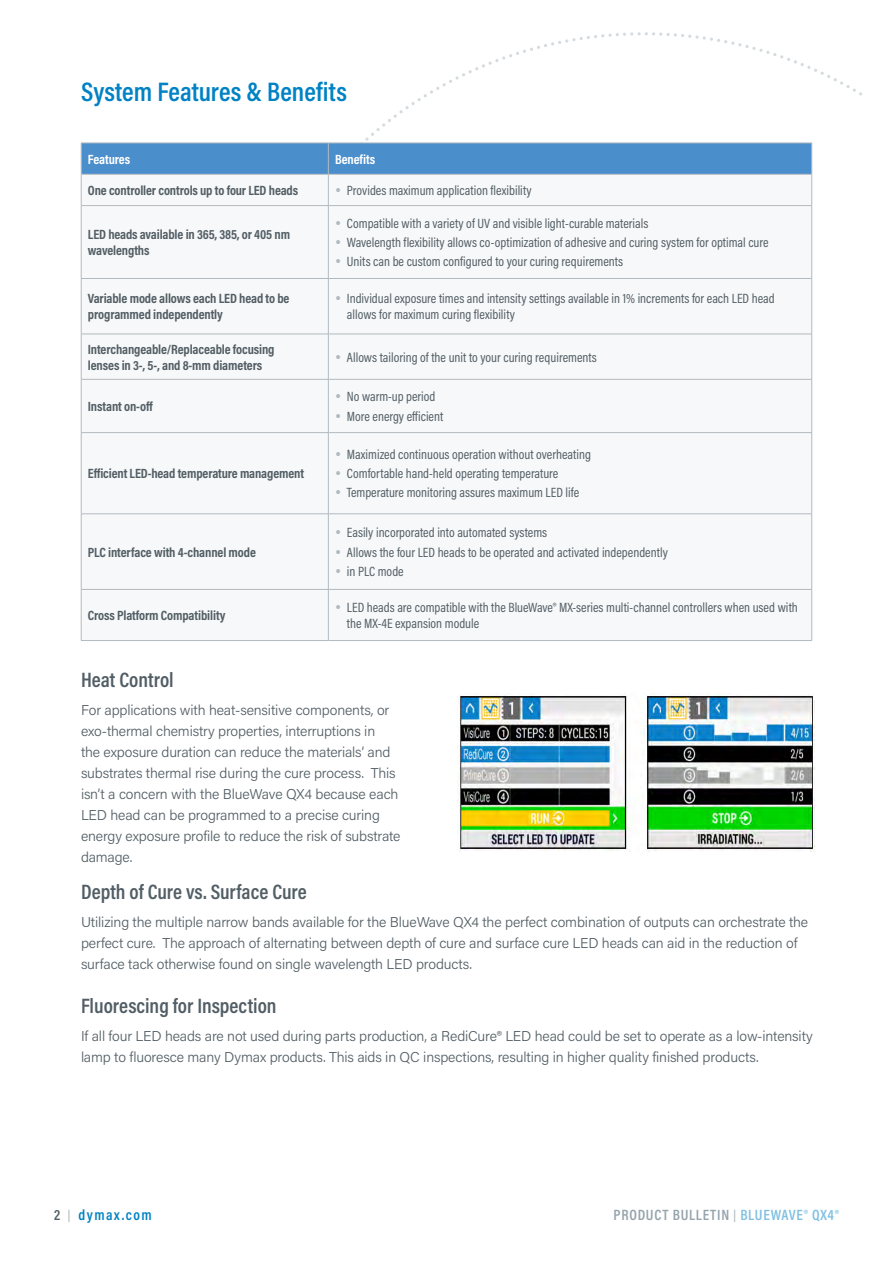
<style>
.page{position:relative;width:893px;height:1263px;background:#fff}
.page>*{position:absolute;margin:0;border:0;box-sizing:border-box;transform-origin:0 0}
.t1{font:600 27px "Acumin Pro Cond";color:#0082c4}
.t2{font:600 21px "Acumin Pro Cond";color:#525e65}
.t3{font:600 15px "Acumin Pro Cond";letter-spacing:.05em;color:#95a3ab}
.t4{font:600 15px "Acumin Pro Cond";letter-spacing:.1em;color:#0082c4}
.t5{font:300 14.25px/21px "Acumin Pro";letter-spacing:-.01em;color:#525e65}
.t6{font:13.5px/19.2px "Acumin Pro Cond";color:#525e65}
.t7{font:700 13.5px/16.2px "Acumin Pro Cond";letter-spacing:-.01em;color:#525e65}
.t8{font:700 13.5px "Acumin Pro Cond";letter-spacing:-.01em;color:#fff}
.s1{color:#525e65}
.s2{font-size:12px;color:#b1bac0}
.s3{color:#80c0e1}
</style>
<div class="page">
<svg style="left:81px;top:32px;width:781px;height:142px"></svg>
<svg style="left:82px;top:175px;width:729px;height:465px"></svg>
<hr style="left:81px;top:143px;width:1px;height:31px;background:#b1bac0">
<hr style="left:81px;top:174px;width:1px;height:31px;background:#b1bac0">
<hr style="left:81px;top:205px;width:247px;height:1px;background:#b1bac0">
<hr style="left:81px;top:206px;width:1px;height:72px;background:#b1bac0">
<hr style="left:328px;top:205px;width:484px;height:1px;background:#b1bac0">
<hr style="left:81px;top:278px;width:247px;height:1px;background:#b1bac0">
<hr style="left:81px;top:279px;width:1px;height:55px;background:#b1bac0">
<hr style="left:328px;top:278px;width:484px;height:1px;background:#b1bac0">
<hr style="left:81px;top:334px;width:247px;height:1px;background:#b1bac0">
<hr style="left:81px;top:334px;width:1px;height:45px;background:#b1bac0">
<hr style="left:328px;top:334px;width:484px;height:1px;background:#b1bac0">
<hr style="left:81px;top:379px;width:247px;height:1px;background:#b1bac0">
<hr style="left:81px;top:379px;width:1px;height:53px;background:#b1bac0">
<hr style="left:328px;top:379px;width:484px;height:1px;background:#b1bac0">
<hr style="left:81px;top:432px;width:247px;height:1px;background:#b1bac0">
<hr style="left:81px;top:433px;width:1px;height:81px;background:#b1bac0">
<hr style="left:81px;top:513px;width:247px;height:1px;background:#b1bac0">
<hr style="left:81px;top:514px;width:1px;height:75px;background:#b1bac0">
<hr style="left:81px;top:589px;width:247px;height:1px;background:#b1bac0">
<hr style="left:81px;top:590px;width:1px;height:50px;background:#b1bac0">
<hr style="left:81px;top:640px;width:247px;height:1px;background:#b1bac0">
<hr style="left:328px;top:143px;width:484px;height:1px;background:#b1bac0">
<hr style="left:328px;top:143px;width:1px;height:31px;background:#b1bac0">
<hr style="left:328px;top:174px;width:484px;height:1px;background:#b1bac0">
<hr style="left:328px;top:174px;width:1px;height:31px;background:#b1bac0">
<hr style="left:328px;top:206px;width:1px;height:72px;background:#b1bac0">
<hr style="left:328px;top:279px;width:1px;height:55px;background:#b1bac0">
<hr style="left:328px;top:334px;width:1px;height:45px;background:#b1bac0">
<hr style="left:328px;top:379px;width:1px;height:53px;background:#b1bac0">
<hr style="left:328px;top:432px;width:484px;height:1px;background:#b1bac0">
<hr style="left:328px;top:433px;width:1px;height:81px;background:#b1bac0">
<hr style="left:328px;top:513px;width:484px;height:1px;background:#b1bac0">
<hr style="left:328px;top:514px;width:1px;height:75px;background:#b1bac0">
<hr style="left:328px;top:589px;width:484px;height:1px;background:#b1bac0">
<hr style="left:328px;top:590px;width:1px;height:50px;background:#b1bac0">
<hr style="left:328px;top:640px;width:484px;height:1px;background:#b1bac0">
<hr style="left:811px;top:143px;width:1px;height:31px;background:#b1bac0">
<hr style="left:811px;top:174px;width:1px;height:31px;background:#b1bac0">
<hr style="left:811px;top:206px;width:1px;height:72px;background:#b1bac0">
<hr style="left:811px;top:279px;width:1px;height:55px;background:#b1bac0">
<hr style="left:811px;top:334px;width:1px;height:45px;background:#b1bac0">
<hr style="left:811px;top:379px;width:1px;height:53px;background:#b1bac0">
<hr style="left:811px;top:433px;width:1px;height:81px;background:#b1bac0">
<hr style="left:811px;top:514px;width:1px;height:75px;background:#b1bac0">
<hr style="left:811px;top:590px;width:1px;height:50px;background:#b1bac0">
<hr style="left:81px;top:143px;width:247px;height:1px;background:#b1bac0">
<hr style="left:81px;top:174px;width:247px;height:1px;background:#b1bac0">
<img style="left:458px;top:693px;width:356px;height:158px">
<svg style="left:336px;top:188px;width:4px;height:4px"></svg>
<svg style="left:336px;top:221px;width:4px;height:4px"></svg>
<svg style="left:336px;top:240px;width:4px;height:4px"></svg>
<svg style="left:336px;top:259px;width:4px;height:4px"></svg>
<svg style="left:336px;top:296px;width:4px;height:4px"></svg>
<svg style="left:336px;top:355px;width:4px;height:4px"></svg>
<svg style="left:336px;top:394px;width:4px;height:4px"></svg>
<svg style="left:336px;top:414px;width:4px;height:4px"></svg>
<svg style="left:336px;top:452px;width:4px;height:4px"></svg>
<svg style="left:336px;top:471px;width:4px;height:4px"></svg>
<svg style="left:336px;top:490px;width:4px;height:4px"></svg>
<svg style="left:336px;top:530px;width:4px;height:4px"></svg>
<svg style="left:336px;top:550px;width:4px;height:4px"></svg>
<svg style="left:336px;top:569px;width:4px;height:4px"></svg>
<svg style="left:336px;top:605px;width:4px;height:4px"></svg>
<h1 class="t1" style="left:81px;top:74px;width:267px">System Features &amp; Benefits</h1>
<p class="t8" style="left:88px;top:150px;width:44px">Features</p>
<p class="t8" style="left:335px;top:150px;width:42px">Benefits</p>
<p class="t7" style="left:88px;top:182px;width:212px">One controller controls up to four LED heads</p>
<p class="t6" style="left:347px;top:180px;width:186px">Provides maximum application flexibility</p>
<p class="t7" style="left:88px;top:226px;width:204px">LED heads available in 365, 385, or 405 nm wavelengths</p>
<p class="t6" style="left:347px;top:213px;width:423px">Compatible with a variety of UV and visible light-curable materials<br>Wavelength flexibility allows co-optimization of adhesive and curing system for optimal cure<br>Units can be custom configured to your curing requirements</p>
<p class="t7" style="left:88px;top:290px;width:203px">Variable mode allows each LED head to be programmed independently</p>
<p class="t6" style="left:347px;top:290px;width:429px;line-height:15.8px">Individual exposure times and intensity settings available in 1% increments for each LED head allows for maximum curing flexibility</p>
<p class="t7" style="left:88px;top:340px;width:188px">Interchangeable/Replaceable focusing lenses in 3-, 5-, and 8-mm diameters</p>
<p class="t6" style="left:347px;top:347px;width:251px">Allows tailoring of the unit to your curing requirements</p>
<p class="t7" style="left:88px;top:398px;width:66px">Instant on-off</p>
<p class="t6" style="left:347px;top:387px;width:98px">No warm-up period<br>More energy efficient</p>
<p class="t7" style="left:88px;top:465px;width:218px">Efficient LED-head temperature management</p>
<p class="t7" style="left:88px;top:543px;width:170px">PLC interface with 4-channel mode</p>
<p class="t6" style="left:347px;top:444px;width:246px">Maximized continuous operation without overheating<br>Comfortable hand-held operating temperature<br>Temperature monitoring assures maximum LED life</p>
<p class="t6" style="left:347px;top:523px;width:322px">Easily incorporated into automated systems<br>Allows the four LED heads to be operated and activated independently in PLC mode</p>
<p class="t7" style="left:88px;top:607px;width:139px">Cross Platform Compatibility</p>
<p class="t6" style="left:347px;top:599px;width:452px;line-height:15.8px">LED heads are compatible with the BlueWave® MX-series multi-channel controllers when used with the MX-4E expansion module</p>
<h2 class="t2" style="left:81px;top:666px;width:94px">Heat Control</h2>
<p class="t5" style="left:81px;top:698px;width:321px">For applications with heat-sensitive components, or exo-thermal chemistry properties, interruptions in<br>the exposure duration can reduce the materials’ and substrates thermal rise during the cure process. This isn’t a concern with the BlueWave QX4 because each LED head can be programmed to a precise curing energy exposure profile to reduce the risk of substrate damage.</p>
<h2 class="t2" style="left:81px;top:878px;width:227px">Depth of Cure vs. Surface Cure</h2>
<p class="t5" style="left:81px;top:911px;width:729px">Utilizing the multiple narrow bands available for the BlueWave QX4 the perfect combination of outputs can orchestrate the perfect cure. The approach of alternating between depth of cure and surface cure LED heads can aid in the reduction of surface tack otherwise found on single wavelength LED products.</p>
<h2 class="t2" style="left:81px;top:992px;width:197px">Fluorescing for Inspection</h2>
<p class="t5" style="left:81px;top:1025px;width:733px">If all four LED heads are not used during parts production, a RediCure® LED head could be set to operate as a low-intensity lamp to fluoresce many Dymax products. This aids in QC inspections, resulting in higher quality finished products.</p>
<p class="t4" style="left:54px;top:1205px;width:99px"><span class="s1">2</span> <span class="s2">|</span> dymax.com</p>
<p class="t3" style="left:614px;top:1205px;width:227px">PRODUCT BULLETIN <span class="s2">|</span> <span class="s3">BLUEWAVE® QX4®</span></p>
</div>
